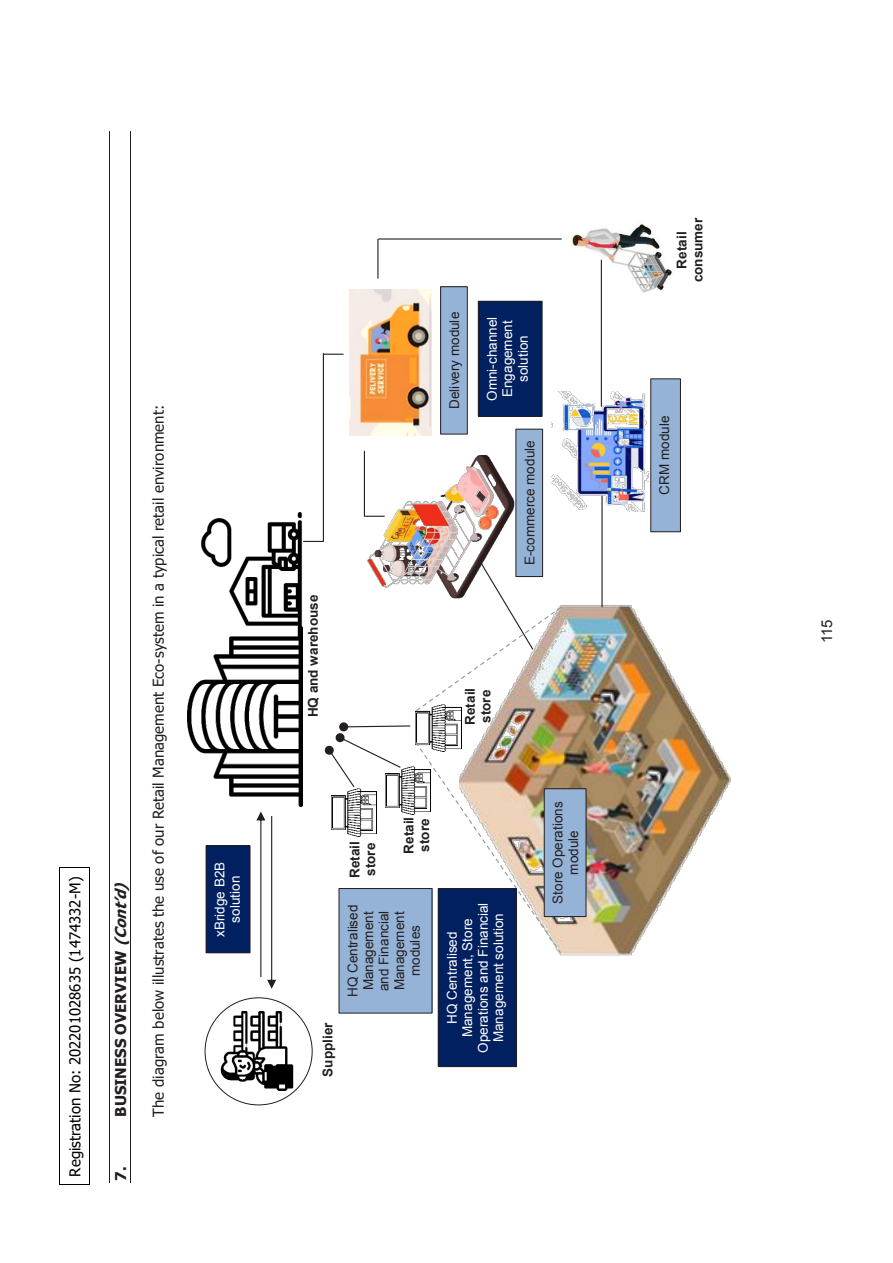
<style>
.page{position:relative;width:893px;height:1263px;background:#fff}
.page>*{position:absolute;margin:0;border:0;box-sizing:border-box;transform-origin:0 0}
.t1{font:15px "Tahoma";color:#231f20}
.t2{font:15px "Tahoma";color:#000}
.t3{font:700 15px "Tahoma";color:#231f20}
.t4{font:15px "Arial";color:#231f20}
.t5{font:13.5px/15.5px "Arial";letter-spacing:.005em;color:#fff;text-align:center}
.t6{font:13.5px/15.6px "Arial";letter-spacing:.005em;color:#231f20;text-align:center}
.t7{font:700 13.5px/15.6px "Arial";color:#231f20}
.s1{font-style:italic}
</style>
<div class="page">
<hr style="left:59px;top:867px;width:1px;height:317px;background:#000">
<svg style="left:59px;top:1184px;width:31px;height:1px"></svg>
<hr style="left:89px;top:867px;width:1px;height:317px;background:#000">
<svg style="left:60px;top:867px;width:29px;height:1px"></svg>
<hr style="left:109px;top:131px;width:1px;height:1052px;background:#231f20">
<hr style="left:131px;top:131px;width:1px;height:1052px;background:#231f20">
<img style="left:491px;top:605px;width:240px;height:351px">
<img style="left:218px;top:1011px;width:79px;height:79px">
<img style="left:187px;top:639px;width:115px;height:167px">
<img style="left:201px;top:512px;width:104px;height:127px">
<img style="left:312px;top:353px;width:42px;height:188px">
<svg style="left:256px;top:811px;width:20px;height:178px"></svg>
<img style="left:415px;top:712px;width:47px;height:10px">
<img style="left:354px;top:428px;width:175px;height:160px">
<img style="left:349px;top:289px;width:83px;height:146px">
<img style="left:571px;top:224px;width:101px;height:112px">
<img style="left:552px;top:391px;width:96px;height:121px">
<hr style="left:378px;top:238px;width:184px;height:2px;background:#231f20">
<hr style="left:377px;top:239px;width:1px;height:40px;background:#231f20">
<hr style="left:323px;top:353px;width:1px;height:188px;background:#231f20">
<svg style="left:303px;top:541px;width:21px;height:1px"></svg>
<svg style="left:324px;top:354px;width:19px;height:1px"></svg>
<svg style="left:364px;top:516px;width:21px;height:1px"></svg>
<hr style="left:364px;top:451px;width:1px;height:65px;background:#231f20">
<hr style="left:601px;top:260px;width:1px;height:146px;background:#231f20">
<hr style="left:601px;top:496px;width:2px;height:111px;background:#231f20">
<img style="left:324px;top:722px;width:238px;height:232px">
<svg style="left:415px;top:562px;width:148px;height:150px"></svg>
<div style="left:206px;top:846px;width:44px;height:107px;background:#002060"></div>
<div style="left:206px;top:845px;width:44px;height:108px;border:1px solid #231f20"></div>
<div style="left:339px;top:888px;width:93px;height:125px;background:#95b3d7"></div>
<div style="left:438px;top:888px;width:78px;height:178px;background:#002060"></div>
<div style="left:438px;top:888px;width:79px;height:179px;border:1px solid #231f20"></div>
<div style="left:516px;top:429px;width:27px;height:147px;background:#95b3d7"></div>
<div style="left:515px;top:429px;width:28px;height:148px;border:1px solid #231f20"></div>
<div style="left:441px;top:287px;width:26px;height:147px;background:#95b3d7"></div>
<div style="left:440px;top:286px;width:28px;height:148px;border:1px solid #231f20"></div>
<div style="left:478px;top:301px;width:64px;height:115px;background:#002060"></div>
<div style="left:478px;top:301px;width:64px;height:116px;border:1px solid #231f20"></div>
<div style="left:651px;top:379px;width:29px;height:153px;background:#95b3d7"></div>
<div style="left:650px;top:378px;width:31px;height:154px;border:1px solid #231f20"></div>
<div style="left:544px;top:789px;width:42px;height:127px;background:#95b3d7"></div>
<div style="left:544px;top:788px;width:42px;height:129px;border:1px solid #231f20"></div>
<p class="t1" style="left:67px;top:1172px;width:301px;rotate:-90deg">Registration No. 202201028635 (1474332-M)</p>
<p class="t2" style="left:65px;top:1177px;width:302px;rotate:-90deg">Registration No: 202201028635 (1474332-M)</p>
<p class="t3" style="left:110px;top:1116px;width:241px;rotate:-90deg">BUSINESS OVERVIEW <span class="s1">(Cont’d)</span></p>
<p class="t3" style="left:110px;top:1180px;width:16px;rotate:-90deg">7.</p>
<p class="t1" style="left:148px;top:1116px;width:713px;rotate:-90deg">The diagram below illustrates the use of our Retail Management Eco-system in a typical retail environment:</p>
<p class="t5" style="left:212px;top:937px;width:77px;rotate:-90deg">xBridge B2B solution</p>
<p class="t7" style="left:306px;top:717px;width:124px;rotate:-90deg">HQ and warehouse</p>
<p class="t6" style="left:447px;top:409px;width:98px;rotate:-90deg">Delivery module</p>
<p class="t5" style="left:484px;top:401px;width:86px;rotate:-90deg">Omni-channel<br>Engagement solution</p>
<p class="t6" style="left:522px;top:565px;width:126px;rotate:-90deg">E-commerce module</p>
<p class="t7" style="left:462px;top:725px;width:38px;rotate:-90deg">Retail store</p>
<p class="t7" style="left:320px;top:1076px;width:56px;rotate:-90deg">Supplier</p>
<p class="t7" style="left:347px;top:878px;width:38px;rotate:-90deg">Retail store</p>
<p class="t7" style="left:401px;top:854px;width:38px;rotate:-90deg">Retail store</p>
<p class="t6" style="left:345px;top:997px;width:94px;rotate:-90deg">HQ Centralised<br>Management and Financial<br>Management modules</p>
<p class="t5" style="left:444px;top:1053px;width:152px;rotate:-90deg">HQ Centralised<br>Management, Store<br>Operations and Financial<br>Management solution</p>
<p class="t6" style="left:550px;top:904px;width:104px;rotate:-90deg">Store Operations module</p>
<p class="t7" style="left:674px;top:282px;width:66px;text-align:center;rotate:-90deg">Retail consumer</p>
<p class="t6" style="left:657px;top:495px;width:80px;rotate:-90deg">CRM module</p>
<p class="t4" style="left:817px;top:643px;width:25px;rotate:-90deg">115</p>
</div>
